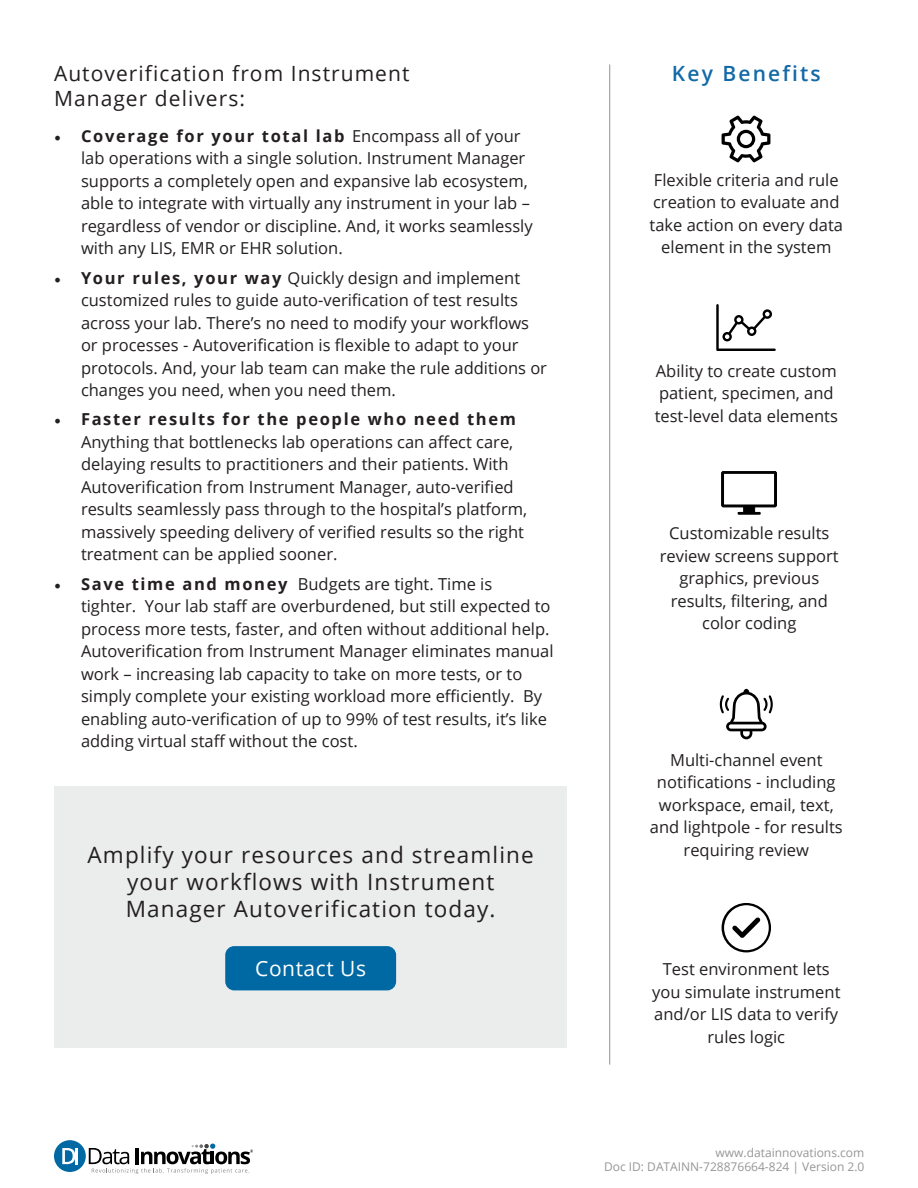
<style>
.page{position:relative;width:918px;height:1188px;background:#fff}
.page>*{position:absolute;margin:0;border:0;box-sizing:border-box;transform-origin:0 0}
.t1{font:22.5px/27px "Open Sans";letter-spacing:.05em;color:#231f20;text-align:center}
.Subtitles{font:21px "Open Sans";letter-spacing:.05em;color:#231f20}
.Subtitles-2{font:600 21px "Open Sans";letter-spacing:.1em;color:#136aa7}
.t2{font:21px "Open Sans";letter-spacing:.025em;color:#fff}
.Graphic_Call_outs{font:16.5px/22.5px "Open Sans";color:#231f20}
.t3{font:12px "Open Sans";color:#969696}
.s1{font-family:"Minion Pro";font-size:18px}
.s2{font-weight:700}
</style>
<div class="page">
<div style="left:54px;top:786px;width:513px;height:261px;background:#ebecec"></div>
<div style="left:225px;top:946px;width:171px;height:44px;background:#0069a3;border-radius:9px"></div>
<hr style="left:609px;top:64px;width:1px;height:1001px;background:#231f20">
<svg style="left:720px;top:689px;width:53px;height:50px"></svg>
<svg style="left:722px;top:116px;width:48px;height:46px"></svg>
<svg style="left:721px;top:471px;width:56px;height:44px"></svg>
<svg style="left:716px;top:304px;width:60px;height:47px"></svg>
<svg style="left:722px;top:903px;width:49px;height:49px"></svg>
<div style="left:54px;top:1140px;width:32px;height:32px;background:#0069a3;border-radius:50%"></div>
<svg style="left:62px;top:1148px;width:13px;height:16px"></svg>
<hr style="left:75px;top:1148px;width:3px;height:16px;background:#fff">
<svg style="left:89px;top:1144px;width:164px;height:30px"></svg>
<p class="Subtitles" style="left:54px;top:59px;width:357px">Autoverification from Instrument</p>
<p class="Subtitles" style="left:54px;top:84px;width:193px">Manager delivers:</p>
<p class="Graphic_Call_outs" style="left:81px;top:124px;width:453px;text-indent:-27px"><span class="s1">•</span> <span class="s2">Coverage for your total lab</span> Encompass all of your lab operations with a single solution. Instrument Manager supports a completely open and expansive lab ecosystem, able to integrate with virtually any instrument in your lab – regardless of vendor or discipline. And, it works seamlessly with any LIS, EMR or EHR solution.</p>
<p class="Graphic_Call_outs" style="left:81px;top:266px;width:468px;text-indent:-27px"><span class="s1">•</span> <span class="s2">Your rules, your way</span> Quickly design and implement customized rules to guide auto-verification of test results across your lab. There’s no need to modify your workflows or processes - Autoverification is flexible to adapt to your protocols. And, your lab team can make the rule additions or changes you need, when you need them.</p>
<p class="Graphic_Call_outs" style="left:81px;top:408px;width:448px;text-indent:-27px"><span class="s1">•</span> <span class="s2">Faster results for the people who need them </span>Anything that bottlenecks lab operations can affect care, delaying results to practitioners and their patients. With Autoverification from Instrument Manager, auto-verified results seamlessly pass through to the hospital’s platform, massively speeding delivery of verified results so the right treatment can be applied sooner.</p>
<p class="Graphic_Call_outs" style="left:81px;top:572px;width:474px;text-indent:-27px"><span class="s1">•</span> <span class="s2">Save time and money</span> Budgets are tight. Time is<br>tighter. Your lab staff are overburdened, but still expected to process more tests, faster, and often without additional help.<br>Autoverification from Instrument Manager eliminates manual work – increasing lab capacity to take on more tests, or to simply complete your existing workload more efficiently. By enabling auto-verification of up to 99% of test results, it’s like adding virtual staff without the cost.</p>
<p class="t1" style="left:88px;top:841px;width:448px">Amplify your resources and streamline your workflows with Instrument<br>Manager Autoverification today.</p>
<p class="t2" style="left:255px;top:954px;width:112px">Contact Us</p>
<p class="Subtitles-2" style="left:672px;top:59px;width:150px">Key Benefits</p>
<p class="Graphic_Call_outs" style="left:650px;top:168px;width:195px;text-align:center">Flexible criteria and rule creation to evaluate and take action on every data element in the system</p>
<p class="Graphic_Call_outs" style="left:655px;top:359px;width:185px">Ability to create custom patient, specimen, and test-level data elements</p>
<p class="Graphic_Call_outs" style="left:660px;top:522px;width:180px;text-align:center">Customizable results review screens support graphics, previous results, filtering, and color coding</p>
<p class="Graphic_Call_outs" style="left:650px;top:748px;width:194px;text-align:center">Multi-channel event notifications - including workspace, email, text, and lightpole - for results requiring review</p>
<p class="Graphic_Call_outs" style="left:652px;top:958px;width:190px;text-align:center">Test environment lets you simulate instrument and/or LIS data to verify rules logic</p>
<p class="t3" style="left:716px;top:1144px;width:150px">www.datainnovations.com</p>
<p class="t3" style="left:604px;top:1158px;width:262px">Doc ID: DATAINN-728876664-824 | Version 2.0</p>
</div>
